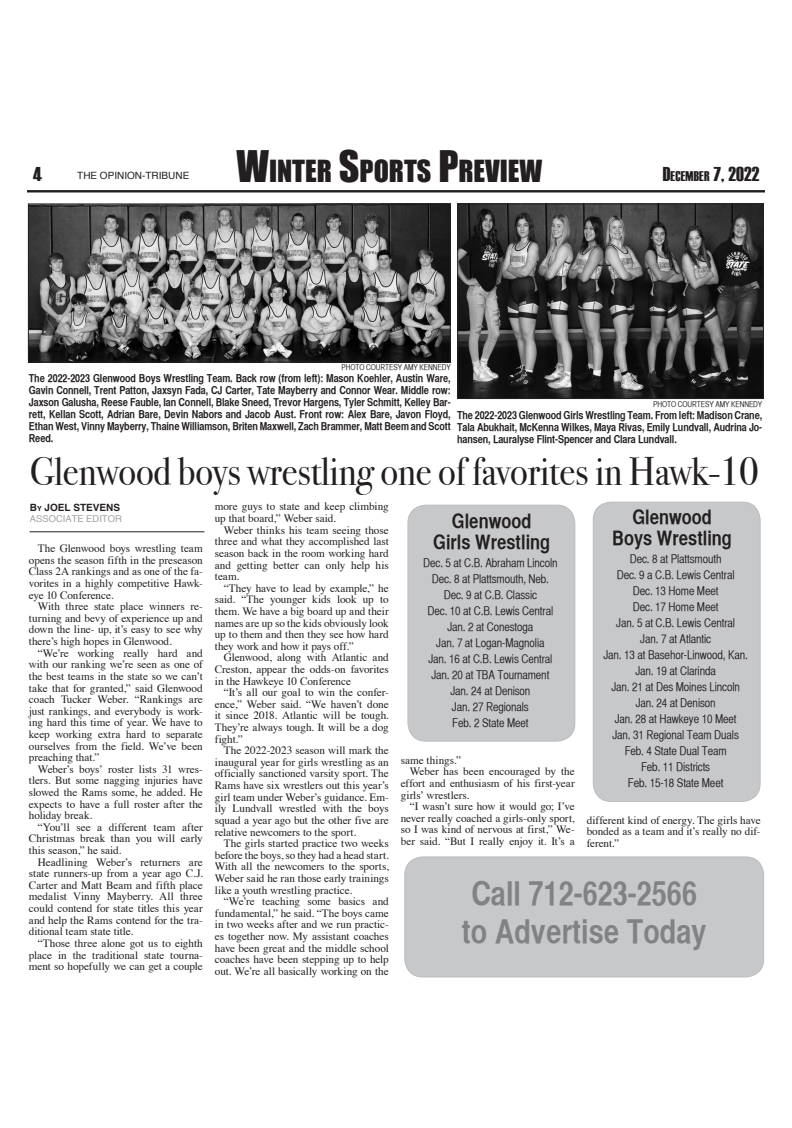
<style>
.page{position:relative;width:792px;height:1128px;background:#fff}
.page>*{position:absolute;margin:0;border:0;box-sizing:border-box;transform-origin:0 0}
.t1{font:40px "Bodoni Svty Two ITCTT";letter-spacing:-.005em;color:#231f20;scale:.93 1}
.t2{font:33px/38px "Helvetica CY Bold";color:#808285}
.t3{font:28px "Impact";color:#231f20}
.t4{font:20px/21px "Helvetica CY Bold";color:#231f20;text-align:center}
.t5{font:20px "Haettenschweiler";color:#231f20}
.t6{font:12px/16px "Helvetica CY Plain";letter-spacing:-.01em;color:#231f20;text-align:center}
.t7{font:11.2px/11.6px "Times";letter-spacing:-.005em;color:#231f20;text-align:justify}
.t8{font:11px/12px "Helvetica CY Bold";letter-spacing:-.01em;color:#231f20;text-align:justify}
.t9{font:10px "Helvetica";color:#231f20}
.t10{font:700 10px "Helvetica";color:#231f20}
.t11{font:9.4px "Helvetica";color:#a0a1a5}
.t12{font:8px "Helvetica CY Plain";letter-spacing:-.01em;color:#231f20}
.s1{font-size:40px}
.s2{font-size:14px}
.s3{font-size:7px}
</style>
<div class="page">
<hr style="left:27px;top:190px;width:738px;height:2px;background:#231f20">
<hr style="left:30px;top:531px;width:174px;height:1px;background:#231f20">
<img style="left:30px;top:205px;width:419px;height:155px">
<div style="left:28px;top:203px;width:423px;height:159px;border:1px solid #231f20"></div>
<img style="left:459px;top:205px;width:303px;height:192px">
<div style="left:457px;top:203px;width:307px;height:196px;border:1px solid #231f20"></div>
<div style="left:593px;top:502px;width:167px;height:299px;background:#c7c8ca;border-radius:18px"></div>
<div style="left:593px;top:501px;width:168px;height:301px;border:1px solid #bcbdc0;border-radius:18px"></div>
<div style="left:408px;top:505px;width:167px;height:236px;background:#c7c8ca;border-radius:18px"></div>
<div style="left:407px;top:504px;width:168px;height:237px;border:1px solid #bcbdc0;border-radius:18px"></div>
<div style="left:405px;top:857px;width:359px;height:120px;background:#c7c8ca;border-radius:18px"></div>
<div style="left:404px;top:856px;width:360px;height:121px;border:1px solid #bcbdc0;border-radius:18px"></div>
<h3 class="t5" style="left:33px;top:163px;width:10px">4</h3>
<p class="t9" style="left:77px;top:168px;width:114px">THE OPINION-TRIBUNE</p>
<h3 class="t3" style="left:236px;top:149px;width:307px"><span class="s1">W</span>INTER <span class="s1">S</span>PORTS <span class="s1">P</span>REVIEW</h3>
<h3 class="t5" style="left:663px;top:163px;width:98px">D<span class="s2">ECEMBER</span> 7, 2022</h3>
<p class="t12" style="left:342px;top:363px;width:111px">PHOTO COURTESY AMY KENNEDY</p>
<p class="t8" style="left:29px;top:372px;width:423px">The 2022-2023 Glenwood Boys Wrestling Team. Back row (from left): Mason Koehler, Austin Ware, Gavin Connell, Trent Patton, Jaxsyn Fada, CJ Carter, Tate Mayberry and Connor Wear. Middle row:<br>Jaxson Galusha, Reese Fauble, Ian Connell, Blake Sneed, Trevor Hargens, Tyler Schmitt, Kelley Bar&shy;rett, Kellan Scott, Adrian Bare, Devin Nabors and Jacob Aust. Front row: Alex Bare, Javon Floyd, Ethan West, Vinny Mayberry, Thaine Williamson, Briten Maxwell, Zach Brammer, Matt Beem and Scott Reed.</p>
<p class="t12" style="left:653px;top:399px;width:111px">PHOTO COURTESY AMY KENNEDY</p>
<p class="t8" style="left:457px;top:408px;width:307px">The 2022-2023 Glenwood Girls Wrestling Team. From left: Madison Crane, Tala Abukhait, McKenna Wilkes, Maya Rivas, Emily Lundvall, Audrina Jo&shy;hansen, Lauralyse Flint-Spencer and Clara Lundvall.</p>
<h1 class="t1" style="left:30px;top:438px;width:786px">Glenwood boys wrestling one of favorites in Hawk-10</h1>
<p class="t10" style="left:30px;top:499px;width:92px">B<span class="s3">y</span> JOEL STEVENS</p>
<p class="t11" style="left:30px;top:512px;width:93px">ASSOCIATE EDITOR</p>
<p class="t7" style="left:215px;top:500px;width:175px">more guys to state and keep climbing up that board,” Weber said.</p>
<p class="t7" style="left:215px;top:523px;width:175px;text-indent:9px">Weber thinks his team seeing those three and what they accomplished last season back in the room working hard and getting better can only help his team.</p>
<p class="t7" style="left:215px;top:581px;width:175px;text-indent:9px">“They have to lead by example,” he said. “The younger kids look up to them. We have a big board up and their names are up so the kids obviously look up to them and then they see how hard they work and how it pays off.”</p>
<p class="t7" style="left:215px;top:651px;width:175px;text-indent:9px">Glenwood, along with Atlantic and Creston, appear the odds-on favorites in the Hawkeye 10 Conference</p>
<p class="t7" style="left:215px;top:685px;width:175px;text-indent:9px">“It’s all our goal to win the confer&shy;ence,” Weber said. “We haven’t done it since 2018. Atlantic will be tough.<br>They’re always tough. It will be a dog fight.”</p>
<p class="t7" style="left:215px;top:743px;width:175px;text-indent:9px">The 2022-2023 season will mark the inaugural year for girls wrestling as an officially sanctioned varsity sport. The Rams have six wrestlers out this year’s girl team under Weber’s guidance. Em&shy;ily Lundvall wrestled with the boys squad a year ago but the other five are relative newcomers to the sport.</p>
<p class="t7" style="left:215px;top:836px;width:175px;text-indent:9px">The girls started practice two weeks before the boys, so they had a head start.<br>With all the newcomers to the sports, Weber said he ran those early trainings like a youth wrestling practice.</p>
<p class="t7" style="left:215px;top:894px;width:175px;text-indent:9px">“We’re teaching some basics and fundamental,” he said. “The boys came in two weeks after and we run practic&shy;es together now. My assistant coaches have been great and the middle school coaches have been stepping up to help out. We’re all basically working on the</p>
<h3 class="t4" style="left:612px;top:506px;width:121px">Glenwood<br>Boys Wrestling</h3>
<p class="t6" style="left:603px;top:551px;width:146px">Dec. 8 at Plattsmouth<br>Dec. 9 a C.B. Lewis Central<br>Dec. 13 Home Meet<br>Dec. 17 Home Meet<br>Jan. 5 at C.B. Lewis Central<br>Jan. 7 at Atlantic<br>Jan. 13 at Basehor-Linwood, Kan.<br>Jan. 19 at Clarinda<br>Jan. 21 at Des Moines Lincoln<br>Jan. 24 at Denison<br>Jan. 28 at Hawkeye 10 Meet<br>Jan. 31 Regional Team Duals<br>Feb. 4 State Dual Team<br>Feb. 11 Districts<br>Feb. 15-18 State Meet</p>
<h3 class="t4" style="left:433px;top:510px;width:118px">Glenwood<br>Girls Wrestling</h3>
<p class="t6" style="left:423px;top:555px;width:136px">Dec. 5 at C.B. Abraham Lincoln<br>Dec. 8 at Plattsmouth, Neb.<br>Dec. 9 at C.B. Classic<br>Dec. 10 at C.B. Lewis Central<br>Jan. 2 at Conestoga<br>Jan. 7 at Logan-Magnolia<br>Jan. 16 at C.B. Lewis Central<br>Jan. 20 at TBA Tournament<br>Jan. 24 at Denison<br>Jan. 27 Regionals<br>Feb. 2 State Meet</p>
<p class="t7" style="left:29px;top:541px;width:175px;text-indent:9px">The Glenwood boys wrestling team opens the season fifth in the preseason Class 2A rankings and as one of the fa&shy;vorites in a highly competitive Hawk&shy;eye 10 Conference.</p>
<p class="t7" style="left:29px;top:599px;width:175px;text-indent:9px">With three state place winners re&shy;turning and bevy of experience up and down the line- up, it’s easy to see why there’s high hopes in Glenwood.</p>
<p class="t7" style="left:29px;top:646px;width:175px;text-indent:9px">“We’re working really hard and with our ranking we’re seen as one of the best teams in the state so we can’t take that for granted,” said Glenwood coach Tucker Weber. “Rankings are just rankings, and everybody is work&shy;ing hard this time of year. We have to keep working extra hard to separate ourselves from the field. We’ve been preaching that.”</p>
<p class="t7" style="left:29px;top:762px;width:175px;text-indent:9px">Weber’s boys’ roster lists 31 wres&shy;tlers. But some nagging injuries have slowed the Rams some, he added. He expects to have a full roster after the holiday break.</p>
<p class="t7" style="left:29px;top:820px;width:175px;text-indent:9px">“You’ll see a different team after Christmas break than you will early this season,” he said.</p>
<p class="t7" style="left:29px;top:855px;width:175px;text-indent:9px">Headlining Weber’s returners are state runners-up from a year ago C.J.<br>Carter and Matt Beam and fifth place medalist Vinny Mayberry. All three could contend for state titles this year and help the Rams contend for the tra&shy;ditional team state title.</p>
<p class="t7" style="left:29px;top:936px;width:175px;text-indent:9px">“Those three alone got us to eighth place in the traditional state tourna&shy;ment so hopefully we can get a couple</p>
<p class="t7" style="left:401px;top:753px;width:62px">same things.”</p>
<p class="t7" style="left:410px;top:764px;width:166px">Weber has been encouraged by the</p>
<p class="t7" style="left:401px;top:776px;width:175px">effort and enthusiasm of his first-year</p>
<p class="t7" style="left:401px;top:788px;width:70px">girls’ wrestlers.</p>
<p class="t7" style="left:410px;top:799px;width:166px">“I wasn’t sure how it would go; I’ve</p>
<p class="t7" style="left:401px;top:811px;width:175px">never really coached a girls-only sport,</p>
<p class="t7" style="left:401px;top:823px;width:175px">so I was kind of nervous at first,” We-</p>
<p class="t7" style="left:401px;top:834px;width:175px">ber said. “But I really enjoy it. It’s a</p>
<p class="t7" style="left:587px;top:813px;width:175px">different kind of energy. The girls have bonded as a team and it’s really no dif&shy;ferent.”</p>
<h2 class="t2" style="left:462px;top:873px;width:246px">Call 712-623-2566 to Advertise Today</h2>
</div>
